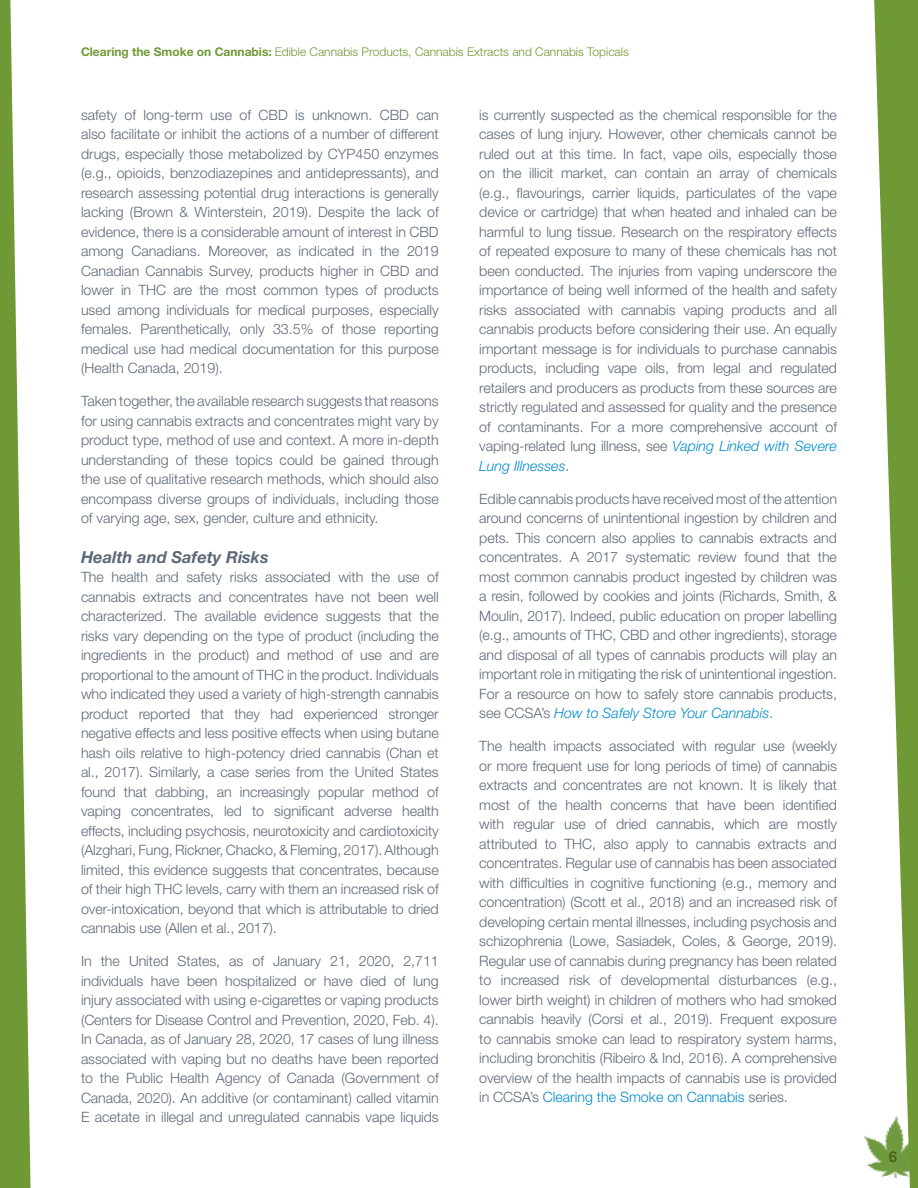
<style>
.page{position:relative;width:918px;height:1188px;background:#fff}
.page>*{position:absolute;margin:0;border:0;box-sizing:border-box;transform-origin:0 0}
.Paragraph_Text{font:italic 700 16.5px "Helvetica Neue LT Std";color:#5d6977}
.t1{font:500 15px "Helvetica Neue LT Std";color:#495b14}
.Paragraph_Text-2{font:300 14.25px/19.5px "Helvetica Neue LT Std";letter-spacing:-.005em;color:#5d6977;text-align:justify}
.t2{font:300 12px "Helvetica Neue LT Std";color:#6e9934}
.s1{font-weight:700}
.s2{font-style:italic;color:#008ccb}
.s3{color:#008ccb}
</style>
<div class="page">
<img style="left:864px;top:1135px;width:8px;height:34px">
<svg style="left:872px;top:0;width:46px;height:1188px;fill:#6e9934"></svg>
<svg style="left:0;top:0;width:31px;height:1188px"></svg>
<p class="t2" style="left:81px;top:44px;width:549px"><span class="s1">Clearing the Smoke on Cannabis:</span> Edible Cannabis Products, Cannabis Extracts and Cannabis Topicals</p>
<p class="Paragraph_Text-2" style="left:81px;top:104px;width:359px">safety of long-term use of CBD is unknown. CBD can also facilitate or inhibit the actions of a number of different drugs, especially those metabolized by CYP450 enzymes (e.g., opioids, benzodiazepines and antidepressants), and research assessing potential drug interactions is generally lacking (Brown &amp; Winterstein, 2019). Despite the lack of evidence, there is a considerable amount of interest in CBD among Canadians. Moreover, as indicated in the 2019<br>Canadian Cannabis Survey, products higher in CBD and lower in THC are the most common types of products used among individuals for medical purposes, especially females. Parenthetically, only 33.5% of those reporting medical use had medical documentation for this purpose (Health Canada, 2019).</p>
<p class="Paragraph_Text-2" style="left:81px;top:391px;width:359px">Taken together, the available research suggests that reasons for using cannabis extracts and concentrates might vary by product type, method of use and context. A more in-depth understanding of these topics could be gained through the use of qualitative research methods, which should also encompass diverse groups of individuals, including those of varying age, sex, gender, culture and ethnicity.</p>
<p class="Paragraph_Text" style="left:81px;top:547px;width:189px">Health and Safety Risks</p>
<p class="Paragraph_Text-2" style="left:81px;top:567px;width:359px">The health and safety risks associated with the use of cannabis extracts and concentrates have not been well characterized. The available evidence suggests that the risks vary depending on the type of product (including the ingredients in the product) and method of use and are proportional to the amount of THC in the product. Individuals who indicated they used a variety of high-strength cannabis product reported that they had experienced stronger negative effects and less positive effects when using butane hash oils relative to high-potency dried cannabis (Chan et al., 2017). Similarly, a case series from the United States found that dabbing, an increasingly popular method of vaping concentrates, led to significant adverse health effects, including psychosis, neurotoxicity and cardiotoxicity (Alzghari, Fung, Rickner, Chacko, &amp; Fleming, 2017). Although limited, this evidence suggests that concentrates, because of their high THC levels, carry with them an increased risk of over-intoxication, beyond that which is attributable to dried cannabis use (Allen et al., 2017).</p>
<p class="Paragraph_Text-2" style="left:81px;top:951px;width:359px">In the United States, as of January 21, 2020, 2,711 individuals have been hospitalized or have died of lung injury associated with using e-cigarettes or vaping products (Centers for Disease Control and Prevention, 2020, Feb. 4).<br>In Canada, as of January 28, 2020, 17 cases of lung illness associated with vaping but no deaths have been reported to the Public Health Agency of Canada (Government of Canada, 2020). An additive (or contaminant) called vitamin E acetate in illegal and unregulated cannabis vape liquids</p>
<p class="Paragraph_Text-2" style="left:479px;top:104px;width:359px">is currently suspected as the chemical responsible for the cases of lung injury. However, other chemicals cannot be ruled out at this time. In fact, vape oils, especially those on the illicit market, can contain an array of chemicals (e.g., flavourings, carrier liquids, particulates of the vape device or cartridge) that when heated and inhaled can be harmful to lung tissue. Research on the respiratory effects of repeated exposure to many of these chemicals has not been conducted. The injuries from vaping underscore the importance of being well informed of the health and safety risks associated with cannabis vaping products and all cannabis products before considering their use. An equally important message is for individuals to purchase cannabis products, including vape oils, from legal and regulated retailers and producers as products from these sources are strictly regulated and assessed for quality and the presence of contaminants. For a more comprehensive account of vaping-related lung illness, see <span class="s2">Vaping Linked with Severe Lung Illnesses</span>.</p>
<p class="Paragraph_Text-2" style="left:479px;top:488px;width:359px">Edible cannabis products have received most of the attention around concerns of unintentional ingestion by children and pets. This concern also applies to cannabis extracts and concentrates. A 2017 systematic review found that the most common cannabis product ingested by children was a resin, followed by cookies and joints (Richards, Smith, &amp; Moulin, 2017). Indeed, public education on proper labelling (e.g., amounts of THC, CBD and other ingredients), storage and disposal of all types of cannabis products will play an important role in mitigating the risk of unintentional ingestion.<br>For a resource on how to safely store cannabis products, see CCSA’s <span class="s2">How to Safely Store Your Cannabis</span>.</p>
<p class="Paragraph_Text-2" style="left:479px;top:736px;width:359px">The health impacts associated with regular use (weekly or more frequent use for long periods of time) of cannabis extracts and concentrates are not known. It is likely that most of the health concerns that have been identified with regular use of dried cannabis, which are mostly attributed to THC, also apply to cannabis extracts and concentrates. Regular use of cannabis has been associated with difficulties in cognitive functioning (e.g., memory and concentration) (Scott et al., 2018) and an increased risk of developing certain mental illnesses, including psychosis and schizophrenia (Lowe, Sasiadek, Coles, &amp; George, 2019).<br>Regular use of cannabis during pregnancy has been related to increased risk of developmental disturbances (e.g., lower birth weight) in children of mothers who had smoked cannabis heavily (Corsi et al., 2019). Frequent exposure to cannabis smoke can lead to respiratory system harms, including bronchitis (Ribeiro &amp; Ind, 2016). A comprehensive overview of the health impacts of cannabis use is provided in CCSA’s <span class="s3">Clearing the Smoke on Cannabis</span> series.</p>
<p class="t1" style="left:889px;top:1148px;width:10px">6</p>
</div>
